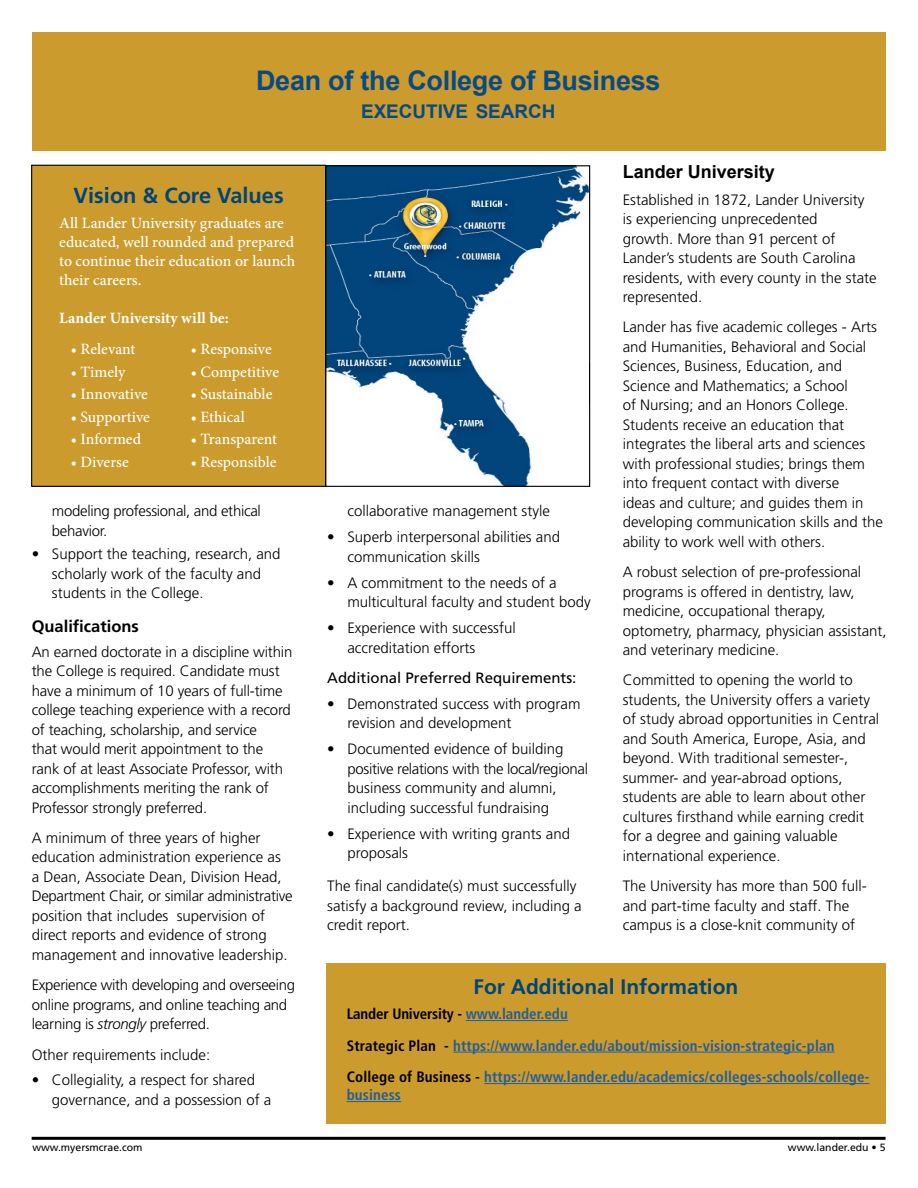
<style>
.page{position:relative;width:918px;height:1188px;background:#fff}
.page>*{position:absolute;margin:0;border:0;box-sizing:border-box;transform-origin:0 0}
.t1{font:700 27px "Arial";letter-spacing:-.01em;color:#084a86}
.t2{font:700 21.75px "Frutiger";color:#004578}
.t3{font:700 21px "Frutiger";color:#004578}
.t4{font:700 18.9px "Arial";color:#084a86}
.t5{font:700 18px "Arial";color:#000}
.t6{font:700 16.5px "Frutiger";color:#000}
.t7{font:500 15.75px/18.9px "Minion Pro";letter-spacing:-.005em;color:#fff}
.t8{font:700 15.75px "Minion Pro";color:#fff}
.t9{font:300 15px/19.5px "Frutiger";color:#000}
.t10{font:700 condensed 15px/31.5px "Frutiger";letter-spacing:.01em;color:#215e9e}
.t11{font:300 15px/19.5px "Frutiger";letter-spacing:-.02em;color:#000}
.t12{font:15px "Frutiger";color:#000}
.t13{font:10.5px "Frutiger";color:#000}
.s1{font-style:italic}
.s2{color:#000}
</style>
<div class="page">
<hr style="left:32px;top:1137px;width:854px;height:3px;background:#000">
<div style="left:32px;top:32px;width:854px;height:118px;background:#cb9b2d"></div>
<img style="left:327px;top:167px;width:261px;height:318px">
<div style="left:325px;top:165px;width:265px;height:322px;border:1px solid #000"></div>
<div style="left:32px;top:165px;width:294px;height:321px;background:#cb9b2d"></div>
<div style="left:31px;top:165px;width:295px;height:322px;border:1px solid #000"></div>
<div style="left:326px;top:963px;width:560px;height:160px;background:#cb9b2d"></div>
<hr style="left:466px;top:1020px;width:102px;height:1px;background:#215e9e">
<hr style="left:453px;top:1052px;width:382px;height:1px;background:#215e9e">
<hr style="left:484px;top:1083px;width:386px;height:1px;background:#215e9e">
<hr style="left:347px;top:1101px;width:54px;height:1px;background:#215e9e">
<div style="left:566px;top:354px;width:23px;height:85px;background:#fff"></div>
<h1 class="t1" style="left:256px;top:62px;width:406px">Dean of the College of Business</h1>
<p class="t4" style="left:361px;top:99px;width:196px">EXECUTIVE SEARCH</p>
<h2 class="t2" style="left:74px;top:182px;width:212px">Vision &amp; Core Values</h2>
<p class="t7" style="left:59px;top:214px;width:238px">All Lander University graduates are educated, well rounded and prepared to continue their education or launch their careers.</p>
<p class="t8" style="left:59px;top:307px;width:171px">Lander University will be:</p>
<p class="t7" style="left:71px;top:340px;width:66px">• Relevant</p>
<p class="t7" style="left:71px;top:362px;width:56px">• Timely</p>
<p class="t7" style="left:71px;top:385px;width:79px">• Innovative</p>
<p class="t7" style="left:71px;top:407px;width:81px">• Supportive</p>
<p class="t7" style="left:71px;top:430px;width:72px">• Informed</p>
<p class="t7" style="left:71px;top:452px;width:60px">• Diverse</p>
<p class="t7" style="left:191px;top:340px;width:82px">• Responsive</p>
<p class="t7" style="left:191px;top:362px;width:90px">• Competitive</p>
<p class="t7" style="left:191px;top:385px;width:83px">• Sustainable</p>
<p class="t7" style="left:191px;top:407px;width:55px">• Ethical</p>
<p class="t7" style="left:191px;top:430px;width:88px">• Transparent</p>
<p class="t7" style="left:191px;top:452px;width:87px">• Responsible</p>
<p class="t11" style="left:52px;top:501px;width:211px">modeling professional, and ethical behavior.</p>
<p class="t9" style="left:52px;top:544px;width:230px;text-indent:-20px">• Support the teaching, research, and scholarly work of the faculty and students in the College.</p>
<p class="t6" style="left:32px;top:616px;width:109px">Qualifications</p>
<p class="t9" style="left:32px;top:642px;width:262px">An earned doctorate in a discipline within the College is required. Candidate must have a minimum of 10 years of full-time college teaching experience with a record of teaching, scholarship, and service<br>that would merit appointment to the rank of at least Associate Professor, with accomplishments meriting the rank of Professor strongly preferred.</p>
<p class="t9" style="left:32px;top:828px;width:263px">A minimum of three years of higher education administration experience as<br>a Dean, Associate Dean, Division Head, Department Chair, or similar administrative position that includes supervision of direct reports and evidence of strong management and innovative leadership.</p>
<p class="t11" style="left:32px;top:975px;width:265px">Experience with developing and overseeing online programs, and online teaching and learning is <span class="s1">strongly</span> preferred.</p>
<p class="t9" style="left:32px;top:1045px;width:180px">Other requirements include:</p>
<p class="t9" style="left:52px;top:1071px;width:221px;text-indent:-20px">• Collegiality, a respect for shared governance, and a possession of a</p>
<p class="t9" style="left:347px;top:501px;width:204px">collaborative management style</p>
<p class="t9" style="left:347px;top:527px;width:214px;text-indent:-20px">• Superb interpersonal abilities and communication skills</p>
<p class="t9" style="left:347px;top:573px;width:245px;text-indent:-20px">• A commitment to the needs of a multicultural faculty and student body</p>
<p class="t9" style="left:347px;top:618px;width:170px;text-indent:-20px">• Experience with successful accreditation efforts</p>
<p class="t12" style="left:327px;top:669px;width:251px">Additional Preferred Requirements:</p>
<p class="t9" style="left:347px;top:694px;width:235px;text-indent:-20px">• Demonstrated success with program revision and development</p>
<p class="t9" style="left:347px;top:739px;width:242px;text-indent:-20px">• Documented evidence of building positive relations with the local/regional business community and alumni, including successful fundraising</p>
<p class="t9" style="left:347px;top:824px;width:224px;text-indent:-20px">• Experience with writing grants and proposals</p>
<p class="t9" style="left:327px;top:876px;width:256px">The final candidate(s) must successfully satisfy a background review, including a credit report.</p>
<p class="t5" style="left:623px;top:160px;width:154px">Lander University</p>
<p class="t9" style="left:623px;top:190px;width:255px">Established in 1872, Lander University is experiencing unprecedented<br>growth. More than 91 percent of<br>Lander’s students are South Carolina residents, with every county in the state represented.</p>
<p class="t9" style="left:623px;top:317px;width:262px">Lander has five academic colleges - Arts and Humanities, Behavioral and Social Sciences, Business, Education, and Science and Mathematics; a School<br>of Nursing; and an Honors College.<br>Students receive an education that integrates the liberal arts and sciences with professional studies; brings them into frequent contact with diverse<br>ideas and culture; and guides them in developing communication skills and the ability to work well with others.</p>
<p class="t9" style="left:623px;top:562px;width:265px">A robust selection of pre-professional programs is offered in dentistry, law, medicine, occupational therapy, optometry, pharmacy, physician assistant, and veterinary medicine.</p>
<p class="t9" style="left:623px;top:671px;width:258px">Committed to opening the world to students, the University offers a variety of study abroad opportunities in Central and South America, Europe, Asia, and beyond. With traditional semester-, summer- and year-abroad options, students are able to learn about other cultures firsthand while earning credit for a degree and gaining valuable international experience.</p>
<p class="t9" style="left:623px;top:876px;width:245px">The University has more than 500 full&shy;and part-time faculty and staff. The campus is a close-knit community of</p>
<h3 class="t3" style="left:474px;top:975px;width:266px">For Additional Information</h3>
<p class="t10" style="left:347px;top:998px;width:524px"><span class="s2">Lander University -</span> www.lander.edu<br><span class="s2">Strategic Plan -</span> https://www.lander.edu/about/mission-vision-strategic-plan<br><span class="s2">College of Business -</span> https://www.lander.edu/academics/colleges-schools/college-</p>
<p class="t10" style="left:347px;top:1079px;width:56px">business</p>
<p class="t13" style="left:32px;top:1141px;width:112px">www.myersmcrae.com</p>
<p class="t13" style="left:788px;top:1141px;width:99px">www.lander.edu • 5</p>
</div>
